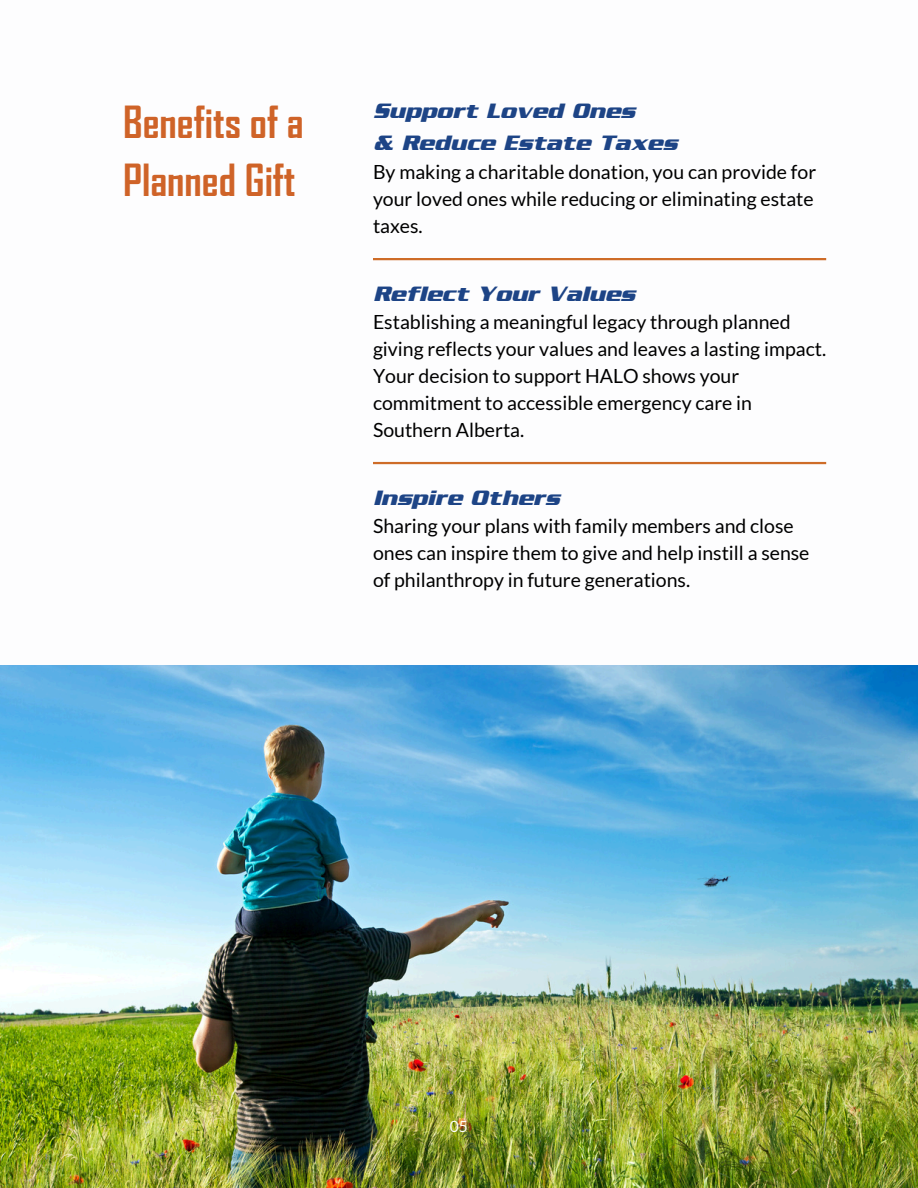
<style>
.page{position:relative;width:918px;height:1188px;background:#fff}
.page>*{position:absolute;margin:0;border:0;box-sizing:border-box;transform-origin:0 0}
.t1{font:700 42.3px/58.5px "Agency FB";color:#cf6328}
.t2{font:italic 22.5px "Serpentine Sans ICG Bold";color:#1d4486}
.t3{font:19.5px/27px "Lato";color:#000}
.t4{font:15.45px "Lato";color:#fff}
</style>
<div class="page">
<img style="left:0;top:666px;width:918px;height:522px">
<hr style="left:373px;top:258px;width:453px;height:2px;background:#ce6c28">
<hr style="left:373px;top:462px;width:453px;height:2px;background:#ce6c28">
<img style="left:681px;top:866px;width:60px;height:36px">
<p class="t1" style="left:123px;top:93px;width:182px">Benefits of a<br>Planned Gift</p>
<p class="t2" style="left:373px;top:98px;width:264px">Support Loved Ones</p>
<p class="t2" style="left:373px;top:129px;width:306px">&amp; Reduce Estate Taxes</p>
<p class="t3" style="left:373px;top:158px;width:445px">By making a charitable donation, you can provide for your loved ones while reducing or eliminating estate taxes.</p>
<p class="t2" style="left:373px;top:281px;width:264px">Reflect Your Values</p>
<p class="t3" style="left:373px;top:308px;width:455px">Establishing a meaningful legacy through planned giving reflects your values and leaves a lasting impact.<br>Your decision to support HALO shows your commitment to accessible emergency care in Southern Alberta.</p>
<p class="t2" style="left:373px;top:484px;width:188px">Inspire Others</p>
<p class="t3" style="left:373px;top:512px;width:438px">Sharing your plans with family members and close ones can inspire them to give and help instill a sense of philanthropy in future generations.</p>
<p class="t4" style="left:450px;top:1116px;width:19px">05</p>
</div>
